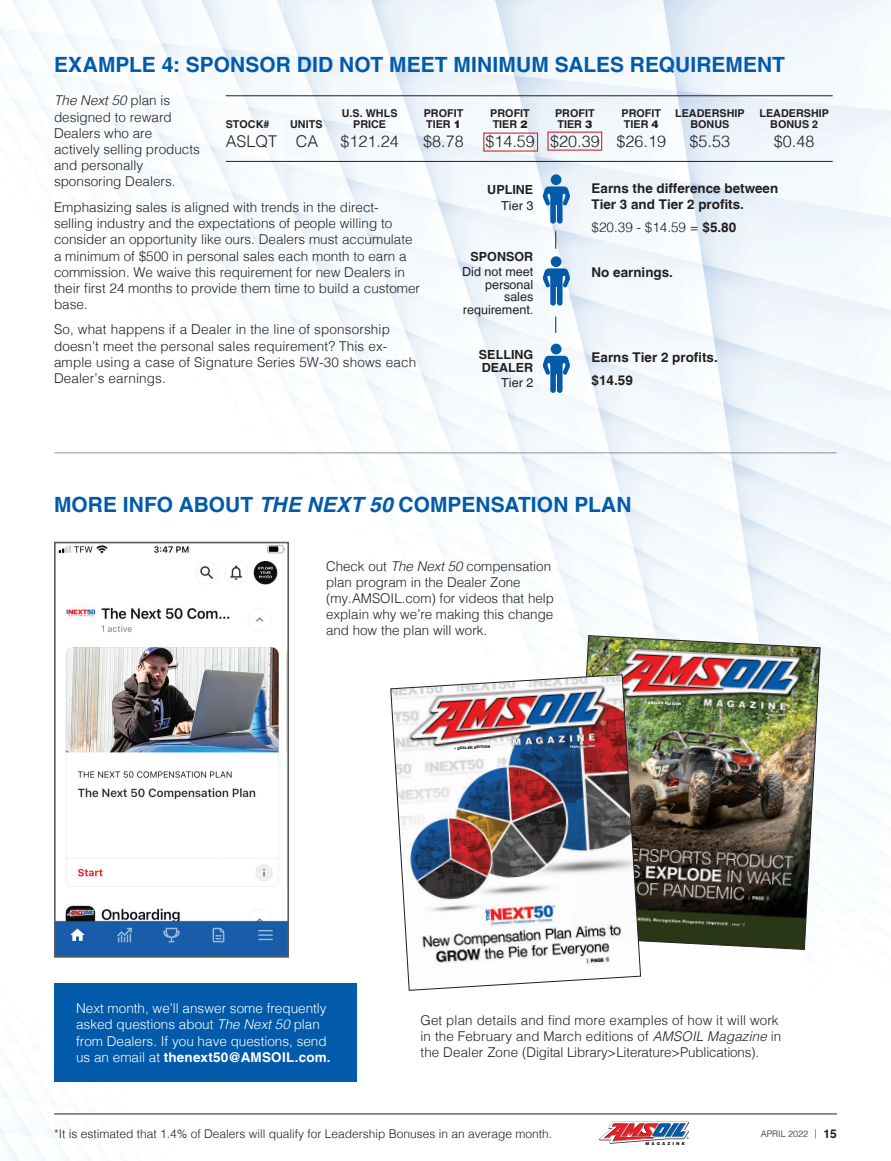
<style>
.page{position:relative;width:891px;height:1161px;background:#fff}
.page>*{position:absolute;margin:0;border:0;box-sizing:border-box;transform-origin:0 0}
.BlueSubhead{font:700 21px "Helvetica LT";color:#015aaa}
.t1{font:300 16.2px "Helvetica LT";color:#231f20}
.t2{font:300 13.5px/16.2px "Helvetica LT";color:#231f20}
.t3{font:300 13.5px/16.2px "Helvetica LT";color:#fff}
.t4{font:700 13.5px/16.2px "Helvetica LT";color:#231f20}
.t5{font:12.6px/12.6px "Helvetica LT";color:#231f20;text-align:right}
.t6{font:700 12.6px/12.6px "Helvetica LT";color:#231f20}
.t7{font:300 12px "Helvetica LT";color:#231f20}
.t8{font:700 10.8px "Helvetica LT";color:#231f20}
.t9{font:300 9px "Helvetica LT";color:#231f20}
.t10{font:900 4.2px "Helvetica LT";letter-spacing:.5em;color:#231f20}
.t11{font:900 3.45px "Helvetica LT";color:#fff}
.t12{font:900 3.45px "Helvetica LT";color:#231f20}
.t13{font:700 3.15px "Helvetica LT";color:#fff}
.s1{font-style:italic}
.s2{font-weight:900}
.s3{font-weight:700}
.s4{font-weight:700;font-size:12px}
</style>
<div class="page">
<img style="left:0;top:0;width:891px;height:1161px">
<hr style="left:54px;top:1114px;width:783px;height:1px;background:#231f20">
<svg style="left:599px;top:1121px;width:90px;height:23px"></svg>
<hr style="left:226px;top:96px;width:607px;height:1px;background:#231f20">
<hr style="left:226px;top:161px;width:607px;height:1px;background:#231f20">
<div style="left:54px;top:983px;width:302px;height:99px;background:#015aaa"></div>
<div style="left:551px;top:174px;width:10px;height:11px;background:#015aaa;border-radius:50%"></div>
<svg style="left:543px;top:186px;width:27px;height:38px"></svg>
<div style="left:551px;top:256px;width:10px;height:11px;background:#015aaa;border-radius:50%"></div>
<svg style="left:543px;top:268px;width:27px;height:38px"></svg>
<svg style="left:555px;top:231px;width:1px;height:18px"></svg>
<div style="left:551px;top:344px;width:10px;height:10px;background:#015aaa;border-radius:50%"></div>
<svg style="left:543px;top:356px;width:27px;height:37px"></svg>
<svg style="left:555px;top:317px;width:1px;height:16px"></svg>
<hr style="left:55px;top:453px;width:781px;height:1px;background:#231f20">
<img style="left:572px;top:635px;width:249px;height:315px">
<img style="left:390px;top:674px;width:251px;height:317px">
<img style="left:57px;top:545px;width:229px;height:410px">
<div style="left:54px;top:542px;width:235px;height:416px;border:2px solid #5a5b5c"></div>
<p class="BlueSubhead" style="left:54px;top:52px;width:733px">EXAMPLE 4: SPONSOR DID NOT MEET MINIMUM SALES REQUIREMENT</p>
<p class="t2" style="left:54px;top:92px;width:147px"><span class="s1">The Next 50</span> plan is designed to reward<br>Dealers who are actively selling products and personally sponsoring Dealers.</p>
<p class="t8" style="left:342px;top:106px;width:57px">U.S. WHLS</p>
<p class="t8" style="left:424px;top:106px;width:41px">PROFIT</p>
<p class="t8" style="left:490px;top:106px;width:41px">PROFIT</p>
<p class="t8" style="left:555px;top:106px;width:41px">PROFIT</p>
<p class="t8" style="left:622px;top:106px;width:41px">PROFIT</p>
<p class="t8" style="left:675px;top:106px;width:71px">LEADERSHIP</p>
<p class="t8" style="left:759px;top:106px;width:71px">LEADERSHIP</p>
<p class="t8" style="left:226px;top:117px;width:45px">STOCK#</p>
<p class="t8" style="left:290px;top:117px;width:34px">UNITS</p>
<p class="t8" style="left:353px;top:117px;width:34px">PRICE</p>
<p class="t8" style="left:426px;top:117px;width:36px">TIER <span class="s2">1</span></p>
<p class="t8" style="left:493px;top:117px;width:36px">TIER <span class="s2">2</span></p>
<p class="t8" style="left:558px;top:117px;width:36px">TIER <span class="s2">3</span></p>
<p class="t8" style="left:624px;top:117px;width:36px">TIER <span class="s2">4</span></p>
<p class="t8" style="left:690px;top:117px;width:40px">BONUS</p>
<p class="t8" style="left:770px;top:117px;width:49px">BONUS 2</p>
<p class="t1" style="left:226px;top:131px;width:94px">ASLQT CA</p>
<p class="t1" style="left:340px;top:131px;width:60px">$121.24</p>
<p class="t1" style="left:423px;top:131px;width:42px">$8.78</p>
<p class="t1" style="left:485px;top:131px;width:182px">$14.59 $20.39 $26.19</p>
<p class="t1" style="left:690px;top:131px;width:42px">$5.53</p>
<p class="t1" style="left:774px;top:131px;width:42px">$0.48</p>
<p class="t4" style="left:592px;top:180px;width:188px">Earns the difference between<br>Tier 3 and Tier 2 profits.</p>
<p class="t2" style="left:592px;top:219px;width:146px">$20.39 - $14.59 = <span class="s3">$5.80</span></p>
<p class="t6" style="left:487px;top:183px;width:48px">UPLINE</p>
<p class="t5" style="left:501px;top:199px;width:34px">Tier 3</p>
<p class="t2" style="left:54px;top:199px;width:368px">Emphasizing sales is aligned with trends in the direct&shy;selling industry and the expectations of people willing to consider an opportunity like ours. Dealers must accumulate a minimum of $500 in personal sales each month to earn a commission. We waive this requirement for new Dealers in their first 24 months to provide them time to build a customer base.</p>
<p class="t2" style="left:54px;top:321px;width:364px">So, what happens if a Dealer in the line of sponsorship doesn’t meet the personal sales requirement? This ex&shy;ample using a case of Signature Series 5W-30 shows each Dealer’s earnings.</p>
<p class="t6" style="left:471px;top:250px;width:64px">SPONSOR</p>
<p class="t5" style="left:462px;top:265px;width:73px">Did not meet personal sales requirement.</p>
<p class="t4" style="left:592px;top:264px;width:83px">No earnings.</p>
<p class="t6" style="left:479px;top:348px;width:56px">SELLING<br>DEALER</p>
<p class="t5" style="left:501px;top:376px;width:34px">Tier 2</p>
<p class="t4" style="left:592px;top:349px;width:128px">Earns Tier 2 profits.</p>
<p class="t4" style="left:592px;top:372px;width:43px">$14.59</p>
<p class="BlueSubhead" style="left:54px;top:492px;width:579px">MORE INFO ABOUT <span class="s1">THE NEXT 50</span> COMPENSATION PLAN</p>
<p class="t2" style="left:326px;top:558px;width:230px">Check out <span class="s1">The Next 50</span> compensation plan program in the Dealer Zone (my.AMSOIL.com) for videos that help explain why we’re making this change and how the plan will work.</p>
<p class="t12" style="left:457px;top:746px;width:35px;rotate:-3deg">DEALER EDITION</p>
<p class="t13" style="left:570px;top:746px;width:27px;rotate:-4deg">FEBRUARY 2022</p>
<p class="t11" style="left:648px;top:700px;width:35px;rotate:3deg">DEALER EDITION</p>
<p class="t13" style="left:766px;top:712px;width:21px;rotate:3deg">MARCH 2022</p>
<p class="t3" style="left:76px;top:1000px;width:256px">Next month, we’ll answer some frequently asked questions about <span class="s1">The Next 50</span> plan from Dealers. If you have questions, send us an email at <span class="s3">thenext50@AMSOIL.com.</span></p>
<p class="t2" style="left:420px;top:1012px;width:362px">Get plan details and find more examples of how it will work in the February and March editions of <span class="s1">AMSOIL Magazine</span> in the Dealer Zone (Digital Library&gt;Literature&gt;Publications).</p>
<p class="t7" style="left:54px;top:1126px;width:500px">*It is estimated that 1.4% of Dealers will qualify for Leadership Bonuses in an average month.</p>
<p class="t10" style="left:645px;top:1141px;width:41px">MAGAZINE</p>
<p class="t9" style="left:761px;top:1128px;width:78px">APRIL 2022 | <span class="s4">15</span></p>
</div>
